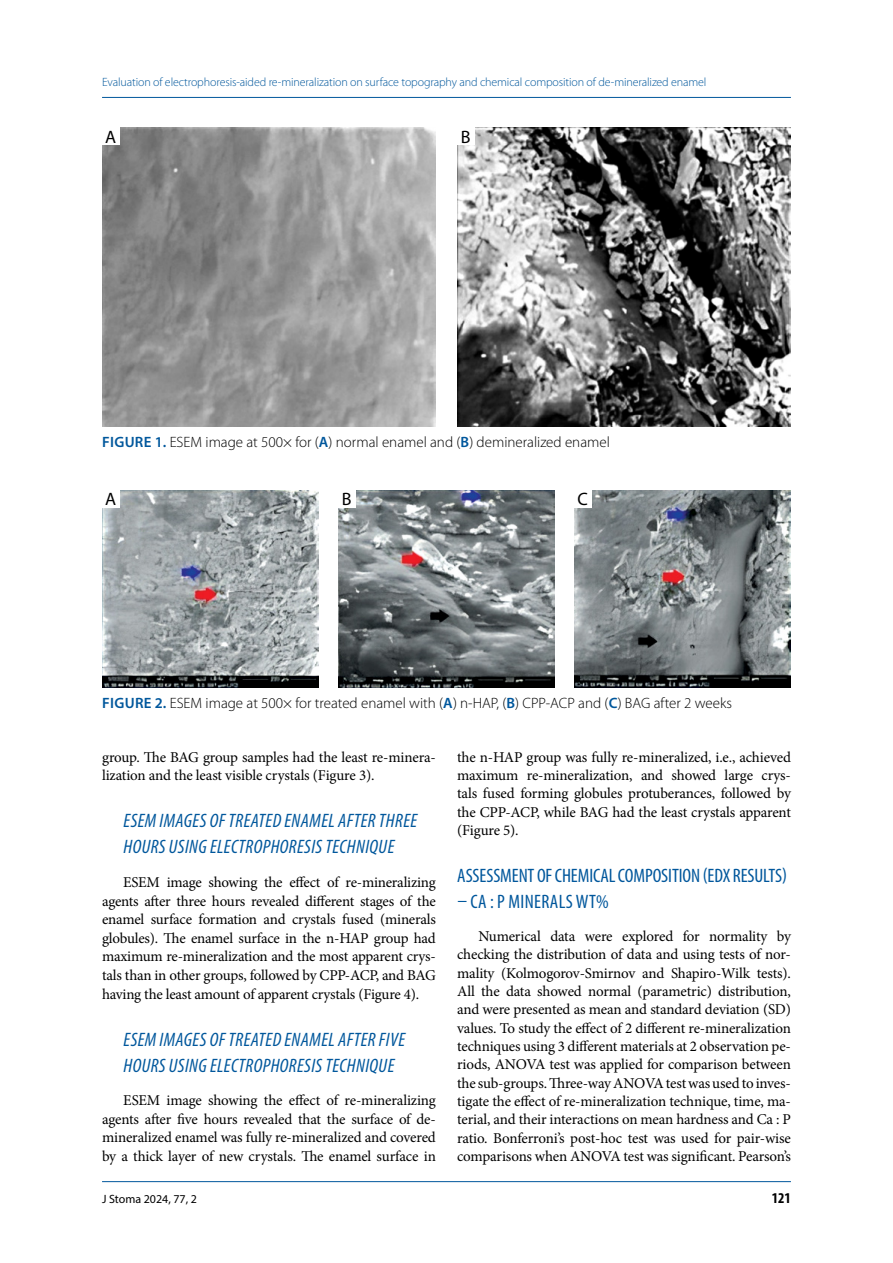
<style>
.page{position:relative;width:893px;height:1263px;background:#fff}
.page>*{position:absolute;margin:0;border:0;box-sizing:border-box;transform-origin:0 0}
.t1{font:italic condensed 19.5px/26px "Myriad Pro";letter-spacing:.02em;color:#00579c}
.t2{font:condensed 19.5px "Myriad Pro";letter-spacing:-.005em;color:#00579c}
.t3{font:condensed 19.5px "Myriad Pro";letter-spacing:.025em;color:#00579c}
.t4{font:18px "Myriad Pro";color:#000}
.t5{font:15px/18.3px "Minion Pro";letter-spacing:-.015em;color:#000;text-align:justify}
.t6{font:300 15px "Myriad Pro";color:#000}
.t7{font:700 condensed 15px "Myriad Pro";color:#000}
.t8{font:300 12px "Myriad Pro";letter-spacing:-.01em;color:#00579c}
.t9{font:12px "Myriad Pro";color:#000}
.s1{font-weight:600;color:#00579c}
</style>
<div class="page">
<hr style="left:102px;top:97px;width:689px;height:1px;background:#00579c">
<hr style="left:102px;top:1181px;width:689px;height:1px;background:#00579c">
<img style="left:457px;top:128px;width:334px;height:299px">
<img style="left:102px;top:128px;width:334px;height:299px">
<div style="left:102px;top:128px;width:17px;height:17px;background:#fff"></div>
<div style="left:457px;top:128px;width:17px;height:17px;background:#fff"></div>
<img style="left:102px;top:490px;width:217px;height:198px">
<img style="left:574px;top:490px;width:217px;height:198px">
<img style="left:338px;top:490px;width:217px;height:198px">
<div style="left:102px;top:490px;width:17px;height:17px;background:#fff"></div>
<div style="left:338px;top:490px;width:17px;height:17px;background:#fff"></div>
<div style="left:574px;top:490px;width:17px;height:17px;background:#fff"></div>
<p class="t8" style="left:102px;top:76px;width:606px">Evaluation of electrophoresis-aided re-mineralization on surface topography and chemical composition of de-mineralized enamel</p>
<p class="t4" style="left:105px;top:126px;width:13px">A</p>
<p class="t4" style="left:461px;top:126px;width:11px">B</p>
<p class="t6" style="left:102px;top:434px;width:509px"><span class="s1">FIGURE 1.</span> ESEM image at 500× for (<span class="s1">A</span>) normal enamel and (<span class="s1">B</span>) demineralized enamel</p>
<p class="t4" style="left:105px;top:488px;width:13px">A</p>
<p class="t4" style="left:342px;top:488px;width:11px">B</p>
<p class="t4" style="left:577px;top:488px;width:12px">C</p>
<p class="t6" style="left:102px;top:695px;width:631px"><span class="s1">FIGURE 2.</span> ESEM image at 500× for treated enamel with (<span class="s1">A</span>) n-HAP, (<span class="s1">B</span>) CPP-ACP and (<span class="s1">C</span>) BAG after 2 weeks</p>
<p class="t5" style="left:102px;top:748px;width:334px">group. The BAG group samples had the least re-minera&shy;lization and the least visible crystals (Figure 3).</p>
<h1 class="t1" style="left:124px;top:808px;width:8px">ESEM</h1>
<h1 class="t1" style="left:124px;top:808px;width:295px;text-indent:36px">IMAGES OF TREATED ENAMEL AFTER THREE<br>HOURS USING ELECTROPHORESIS TECHNIQUE</h1>
<p class="t5" style="left:102px;top:873px;width:335px;text-indent:21px">ESEM image showing the effect of re-mineralizing agents after three hours revealed different stages of the enamel surface formation and crystals fused (minerals globules). The enamel surface in the n-HAP group had maximum re-mineralization and the most apparent crys&shy;tals than in other groups, followed by CPP-ACP, and BAG having the least amount of apparent crystals (Figure 4).</p>
<h1 class="t1" style="left:124px;top:1026px;width:8px">ESEM</h1>
<h1 class="t1" style="left:124px;top:1026px;width:283px;text-indent:36px">IMAGES OF TREATED ENAMEL AFTER FIVE<br>HOURS USING ELECTROPHORESIS TECHNIQUE</h1>
<p class="t5" style="left:102px;top:1091px;width:335px;text-indent:21px">ESEM image showing the effect of re-mineralizing agents after five hours revealed that the surface of de&shy;mineralized enamel was fully re-mineralized and covered by a thick layer of new crystals. The enamel surface in</p>
<p class="t9" style="left:102px;top:1192px;width:96px">J Stoma 2024, 77, 2</p>
<p class="t5" style="left:457px;top:748px;width:335px">the n-HAP group was fully re-mineralized, i.e., achieved maximum re-mineralization, and showed large crys&shy;tals fused forming globules protuberances, followed by the CPP-ACP, while BAG had the least crystals apparent (Figure 5).</p>
<h1 class="t2" style="left:457px;top:864px;width:17px">ASSESS</h1>
<h1 class="t2" style="left:500px;top:864px;width:288px">MENT OF CHEMICAL COMPOSITION (EDX RESU LTS)</h1>
<h1 class="t3" style="left:457px;top:889px;width:153px">– CA : P MINERALS WT%</h1>
<p class="t5" style="left:457px;top:927px;width:335px;text-indent:21px">Numerical data were explored for normality by checking the distribution of data and using tests of nor&shy;mality (Kolmogorov-Smirnov and Shapiro-Wilk tests).<br>All the data showed normal (parametric) distribution, and were presented as mean and standard deviation (SD) values. To study the effect of 2 different re-mineralization techniques using 3 different materials at 2 observation pe&shy;riods, ANOVA test was applied for comparison between the sub-groups. Three-way ANOVA test was used to inves&shy;tigate the effect of re-mineralization technique, time, ma&shy;terial, and their interactions on mean hardness and Ca : P ratio. Bonferroni’s post-hoc test was used for pair-wise comparisons when ANOVA test was significant. Pearson’s</p>
<p class="t7" style="left:772px;top:1189px;width:21px">121</p>
</div>
